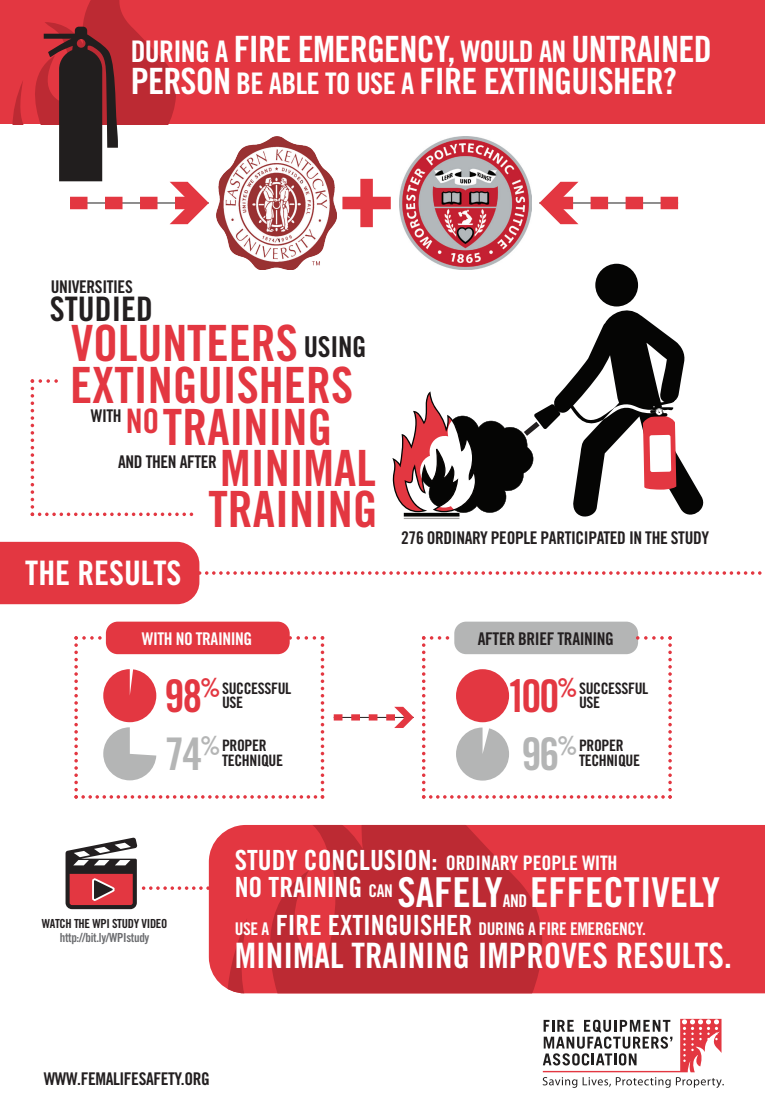
<style>
.page{position:relative;width:765px;height:1113px;background:#fff}
.page>*{position:absolute;margin:0;border:0;box-sizing:border-box;transform-origin:0 0}
.t1{font:50px/41.2px "Trade Gothic LT Std Bd Cn 20";color:#e33741}
.t2{font:41.12px "Trade Gothic LT Std Bd Cn 20";color:#fff}
.t3{font:36.25px/32.4px "Trade Gothic LT Std Bd Cn 20";letter-spacing:-.025em;color:#fff}
.t4{font:35px "Trade Gothic LT Std Bd Cn 20";color:#fff}
.t5{font:33.75px "Trade Gothic LT Std Bd Cn 20";color:#fff}
.t6{font:33.75px "Trade Gothic LT Std Bd Cn 20";color:#231f20}
.t7{font:27.75px "Trade Gothic LT Std Bd Cn 20";color:#fff}
.t8{font:20px "Trade Gothic LT Std Bd Cn 20";color:#fff}
.t9{font:17.5px "Trade Gothic LT Std Bd Cn 20";letter-spacing:-.025em;color:#231f20}
.t10{font:17.5px "Trade Gothic LT Std Bd Cn 20";letter-spacing:-.025em;color:#fff}
.t11{font:15.75px/14.6px "Trade Gothic LT Std Bd Cn 20";letter-spacing:-.025em;color:#231f20}
.t12{font:12.5px "Trade Gothic LT Std Bd Cn 20";letter-spacing:-.025em;color:#6c6d70}
.t13{font:12.5px "Trade Gothic LT Std Bd Cn 20";letter-spacing:-.025em;color:#231f20}
.s1{font-size:29.75px}
.s2{font-size:28.75px;color:#231f20}
.s3{font-size:33.75px;color:#e33741}
.s4{font-size:45px;color:#e33741}
.s5{font-size:26.25px;color:#e33741}
.s6{font-size:45px;color:#b4b5b5}
.s7{font-size:26.25px;color:#b4b5b5}
.s8{font-size:27.75px}
.s9{font-size:17.5px}
</style>
<div class="page">
<div style="left:600px;top:825px;width:165px;height:168px;background:#e33741"></div>
<svg style="left:209px;top:825px;width:391px;height:168px;background:#cd313a"></svg>
<svg style="left:543px;top:1019px;width:181px;height:69px"></svg>
<img style="left:399px;top:137px;width:132px;height:132px">
<img style="left:217px;top:137px;width:119px;height:132px">
<svg style="left:31px;top:379px;width:162px;height:137px"></svg>
<svg style="left:539px;top:182px;width:139px;height:42px"></svg>
<div style="left:0;top:0;width:765px;height:124px;background:#e33741"></div>
<svg style="left:12px;top:1px;width:197px;height:223px"></svg>
<div style="left:360px;top:179px;width:13px;height:48px;background:#e33741"></div>
<div style="left:342px;top:197px;width:49px;height:12px;background:#e33741"></div>
<div style="left:106px;top:621px;width:184px;height:33px;background:#e33741;border-radius:12px"></div>
<div style="left:454px;top:621px;width:184px;height:33px;background:#b4b5b5;border-radius:12px"></div>
<svg style="left:334px;top:707px;width:80px;height:21px"></svg>
<svg style="left:74px;top:636px;width:250px;height:162px"></svg>
<svg style="left:103px;top:727px;width:53px;height:53px;fill:#b4b5b5"></svg>
<svg style="left:422px;top:636px;width:250px;height:162px"></svg>
<svg style="left:1px;top:542px;width:761px;height:62px"></svg>
<hr style="left:0;top:0;width:1px;height:1113px;background:#5d5d5d">
<hr style="left:0;top:0;width:765px;height:1px;background:#5d5d5d">
<svg style="left:65px;top:837px;width:166px;height:72px"></svg>
<div style="left:595px;top:264px;width:43px;height:42px;background:#050504;border-radius:50%"></div>
<svg style="left:561px;top:305px;width:143px;height:210px"></svg>
<svg style="left:392px;top:391px;width:284px;height:128px"></svg>
<h3 class="t3" style="left:131px;top:33px;width:583px"><span class="s1">DURING A</span> FIRE EMERGENCY, <span class="s1">WOULD AN</span> UNTRAINED<br>PERSON <span class="s1">BE ABLE TO USE A</span> FIRE EXTINGUISHER?</h3>
<p class="t9" style="left:51px;top:276px;width:84px">UNIVERSITIES</p>
<h3 class="t6" style="left:50px;top:289px;width:105px">STUDIED</h3>
<h1 class="t1" style="left:71px;top:322px;width:297px">VOLUNTEERS <span class="s2">USING</span></h1>
<h1 class="t1" style="left:70px;top:364px;width:285px">EXTINGUISHERS</h1>
<p class="t9" style="left:91px;top:405px;width:70px">WITH <span class="s3">NO</span></p>
<h1 class="t1" style="left:163px;top:406px;width:171px">TRAINING</h1>
<h1 class="t1" style="left:208px;top:447px;width:171px">MINIMAL<br>TRAINING</h1>
<p class="t9" style="left:118px;top:451px;width:100px">AND THEN AFTER</p>
<h3 class="t5" style="left:25px;top:552px;width:158px">THE RESULTS</h3>
<p class="t9" style="left:401px;top:527px;width:309px">276 ORDINARY PEOPLE PARTICIPATED IN THE STUDY</p>
<p class="t10" style="left:142px;top:628px;width:112px">WITH NO TRAINING</p>
<p class="t9" style="left:478px;top:628px;width:138px">AFTER BRIEF TRAINING</p>
<p class="t11" style="left:165px;top:680px;width:128px;text-align:center"><span class="s4">98</span><span class="s5">%</span>SUCCESSFUL<br>USE</p>
<p class="t11" style="left:222px;top:738px;width:62px;text-indent:-57px"><span class="s6">74</span><span class="s7">%</span>PROPER<br>TECHNIQUE</p>
<p class="t11" style="left:579px;top:680px;width:71px;text-indent:-72px"><span class="s4">100</span><span class="s5">%</span>SUCCESSFUL<br>USE</p>
<p class="t11" style="left:579px;top:738px;width:62px;text-indent:-57px"><span class="s6">96</span><span class="s7">%</span>PROPER<br>TECHNIQUE</p>
<p class="t13" style="left:42px;top:915px;width:127px">WATCH THE WPI STUDY VIDEO</p>
<p class="t12" style="left:60px;top:930px;width:91px">http://bit.ly/WPIstudy</p>
<p class="t8" style="left:235px;top:850px;width:384px"><span class="s8">STUDY CONCLUSION:</span> ORDINARY PEOPLE WITH</p>
<h3 class="t7" style="left:235px;top:870px;width:160px">NO TRAINING <span class="s9">CAN</span></h3>
<h2 class="t2" style="left:398px;top:867px;width:107px">SAFELY</h2>
<h2 class="t2" style="left:530px;top:867px;width:191px">EFFECTIVELY</h2>
<h3 class="t4" style="left:235px;top:934px;width:499px">MINIMAL TRAINING IMPROVES RESULTS.</h3>
<p class="t10" style="left:503px;top:890px;width:26px">AND</p>
<p class="t10" style="left:235px;top:918px;width:413px">USE A <span class="s8">FIRE EXTINGUISHER</span> DURING A FIRE EMERGENCY.</p>
<p class="t9" style="left:44px;top:1068px;width:168px">WWW.FEMALIFESAFETY.ORG</p>
</div>
